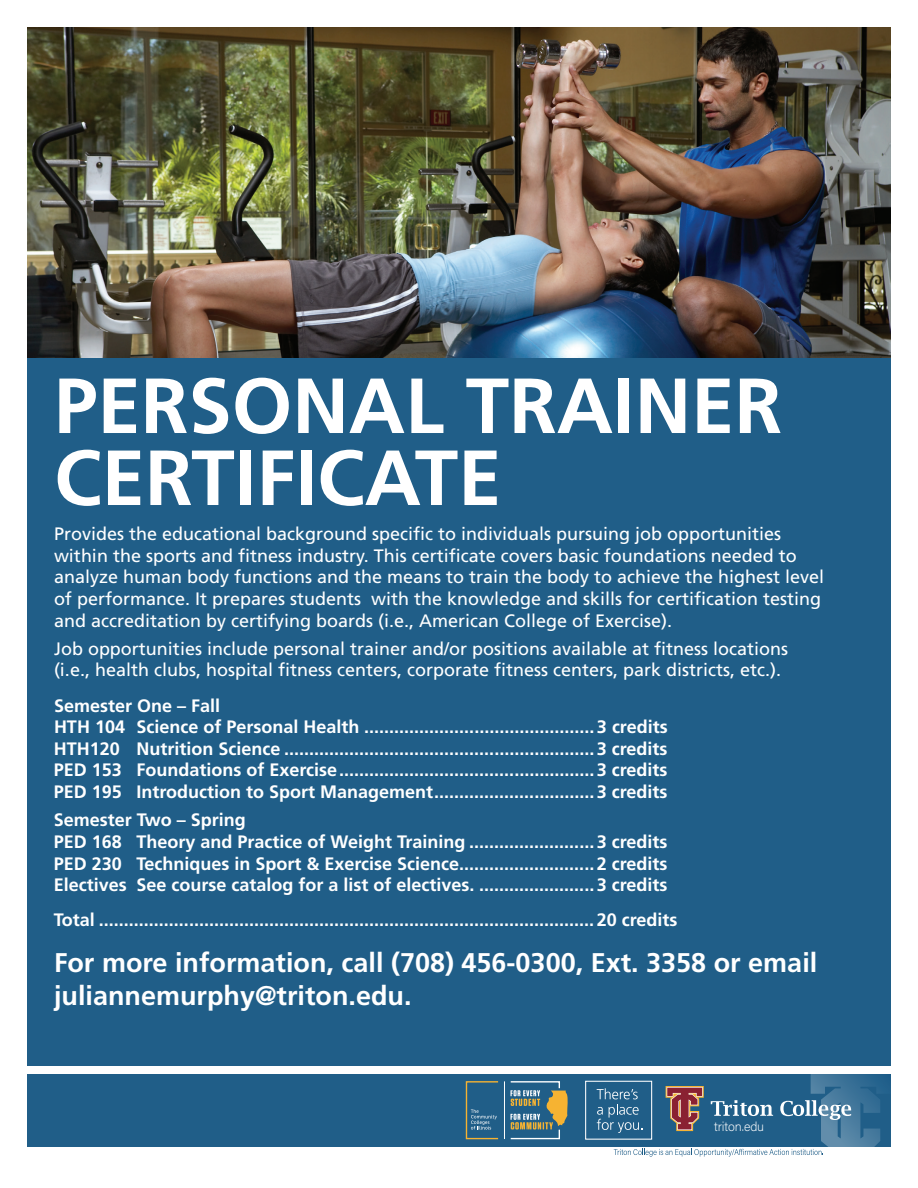
<style>
.page{position:relative;width:918px;height:1188px;background:#fff}
.page>*{position:absolute;margin:0;border:0;box-sizing:border-box;transform-origin:0 0}
.t1{font:700 78px/72px "Frutiger";color:#fff}
.t2{font:700 27px/32.4px "Frutiger";color:#fff}
.t3{font:700 18px/21.6px "Frutiger";color:#fff}
.t4{font:18px/21.6px "Frutiger";color:#fff}
.t5{font:200 12.9px "Acumin Pro";letter-spacing:-.01em;color:#fff}
</style>
<div class="page">
<div style="left:27px;top:357px;width:864px;height:709px;background:#205e88"></div>
<div style="left:27px;top:1074px;width:864px;height:72px;background:#205e88"></div>
<div style="left:585px;top:1081px;width:67px;height:59px;border:1px solid #fff"></div>
<svg style="left:471px;top:1109px;width:26px;height:21px"></svg>
<div style="left:466px;top:1081px;width:33px;height:58px;border:1px solid #f6b332"></div>
<hr style="left:504px;top:1081px;width:1px;height:58px;background:#fff">
<svg style="left:510px;top:1081px;width:58px;height:59px"></svg>
<svg style="left:597px;top:1074px;width:294px;height:83px"></svg>
<img style="left:27px;top:27px;width:863px;height:330px">
<h1 class="t1" style="left:54px;top:370px;width:730px">PERSONAL TRAINER<br>CERTIFICATE</h1>
<p class="t4" style="left:54px;top:523px;width:772px">Provides the educational background specific to individuals pursuing job opportunities within the sports and fitness industry. This certificate covers basic foundations needed to analyze human body functions and the means to train the body to achieve the highest level of performance. It prepares students with the knowledge and skills for certification testing and accreditation by certifying boards (i.e., American College of Exercise).</p>
<p class="t4" style="left:54px;top:638px;width:736px">Job opportunities include personal trainer and/or positions available at fitness locations (i.e., health clubs, hospital fitness centers, corporate fitness centers, park districts, etc.).</p>
<p class="t3" style="left:54px;top:695px;width:615px">Semester One – Fall<br>HTH 104 Science of Personal Health .............................................. 3 credits HTH120 Nutrition Science .............................................................. 3 credits PED 153 Foundations of Exercise................................................... 3 credits PED 195 Introduction to Sport Management................................ 3 credits</p>
<p class="t3" style="left:54px;top:809px;width:615px">Semester Two – Spring<br>PED 168 Theory and Practice of Weight Training ......................... 3 credits PED 230 Techniques in Sport &amp; Exercise Science........................... 2 credits Electives See course catalog for a list of electives. ....................... 3 credits</p>
<p class="t3" style="left:54px;top:909px;width:625px">Total ................................................................................................... 20 credits</p>
<h2 class="t2" style="left:54px;top:947px;width:765px">For more information, call (708) 456-0300, Ext. 3358 or email juliannemurphy@triton.edu.</h2>
<p class="t5" style="left:714px;top:1118px;width:52px">triton.edu</p>
</div>
